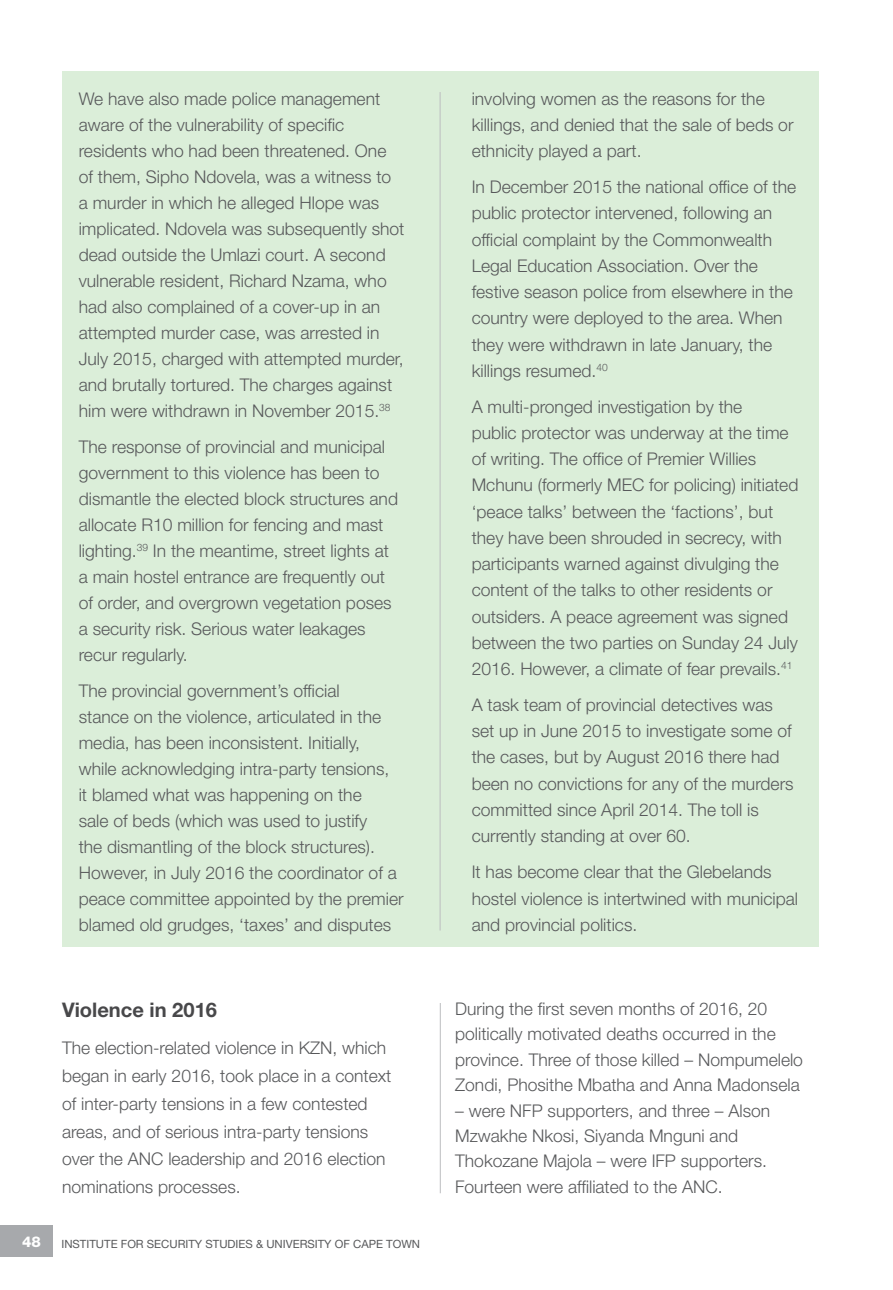
<style>
.page{position:relative;width:893px;height:1290px;background:#fff}
.page>*{position:absolute;margin:0;border:0;box-sizing:border-box;transform-origin:0 0}
.t1{font:700 20.12px "Helvetica Neue LT Std";color:#48484a}
.t2{font:300 17.5px/26.1px "Helvetica Neue LT Std";color:#58595b}
.t3{font:800 14.88px "Helvetica Neue LT Std";color:#fff}
.t4{font:11.38px "Helvetica Neue LT Std";color:#58595b}
</style>
<div class="page">
<hr style="left:440px;top:72px;width:1px;height:1121px;background:#bcbdc0">
<div style="left:0;top:1225px;width:52px;height:32px;background:#a7a9ac"></div>
<div style="left:62px;top:71px;width:756px;height:875px;background:#dbeed9"></div>
<hr style="left:440px;top:92px;width:1px;height:838px;background:#bcbdc0">
<p class="t2" style="left:79px;top:85px;width:327px">We have also made police management aware of the vulnerability of specific residents who had been threatened. One of them, Sipho Ndovela, was a witness to a murder in which he alleged Hlope was implicated. Ndovela was subsequently shot dead outside the Umlazi court. A second vulnerable resident, Richard Nzama, who had also complained of a cover-up in an attempted murder case, was arrested in July 2015, charged with attempted murder, and brutally tortured. The charges against him were withdrawn in November 2015.<sup>38</sup></p>
<p class="t2" style="left:79px;top:433px;width:321px">The response of provincial and municipal government to this violence has been to dismantle the elected block structures and allocate R10 million for fencing and mast lighting.<sup>39</sup> In the meantime, street lights at a main hostel entrance are frequently out of order, and overgrown vegetation poses a security risk. Serious water leakages recur regularly.</p>
<p class="t2" style="left:79px;top:677px;width:326px">The provincial government’s official<br>stance on the violence, articulated in the media, has been inconsistent. Initially,<br>while acknowledging intra-party tensions,<br>it blamed what was happening on the<br>sale of beds (which was used to justify<br>the dismantling of the block structures).<br>However, in July 2016 the coordinator of a peace committee appointed by the premier blamed old grudges, ‘taxes’ and disputes</p>
<p class="t1" style="left:62px;top:997px;width:157px">Violence in 2016</p>
<p class="t2" style="left:62px;top:1035px;width:249px">The election-related violence in KZN</p>
<p class="t2" style="left:62px;top:1034px;width:331px;line-height:27.7px;text-indent:270px">, which began in early 2016, took place in a context of inter-party tensions in a few contested areas, and of serious intra-party tensions over the ANC leadership and 2016 election nominations processes.</p>
<p class="t3" style="left:22px;top:1233px;width:20px">48</p>
<p class="t4" style="left:61px;top:1237px;width:358px">INSTITUTE FOR SECURITY STUDIES &amp; UN IVERSITY OF CAP E TOWN</p>
<p class="t2" style="left:472px;top:85px;width:323px">involving women as the reasons for the killings, and denied that the sale of beds or ethnicity played a part.</p>
<p class="t2" style="left:472px;top:173px;width:326px">In December 2015 the national office of the public protector intervened, following an official complaint by the Commonwealth Legal Education Association. Over the festive season police from elsewhere in the country were deployed to the area. When they were withdrawn in late January, the killings resumed.<sup>40</sup></p>
<p class="t2" style="left:472px;top:393px;width:328px">A multi-pronged investigation by the<br>public protector was underway at the time of writing. The office of Premier Willies Mchunu (formerly MEC for policing) initiated ‘peace talks’ between the ‘factions’, but they have been shrouded in secrecy, with participants warned against divulging the content of the talks to other residents or outsiders. A peace agreement was signed between the two parties on Sunday 24 July 2016. However, a climate of fear prevails.<sup>41</sup></p>
<p class="t2" style="left:472px;top:691px;width:323px">A task team of provincial detectives was set up in June 2015 to investigate some of the cases, but by August 2016 there had been no convictions for any of the murders committed since April 2014. The toll is currently standing at over 60.</p>
<p class="t2" style="left:472px;top:858px;width:328px">It has become clear that the Glebelands hostel violence is intertwined with municipal and provincial politics.</p>
<p class="t2" style="left:455px;top:996px;width:349px;line-height:25.4px">During the first seven months of 2016, 20 politically motivated deaths occurred in the province. Three of those killed – Nompumelelo Zondi, Phosithe Mbatha and Anna Madonsela</p>
<p class="t2" style="left:455px;top:1097px;width:317px;line-height:25.4px">– were NFP supporters, and three – Alson Mzwakhe Nkosi, Siyanda Mnguni and Thokozane Majola – were IFP supporters.<br>Fourteen were affiliated to the ANC.</p>
</div>
